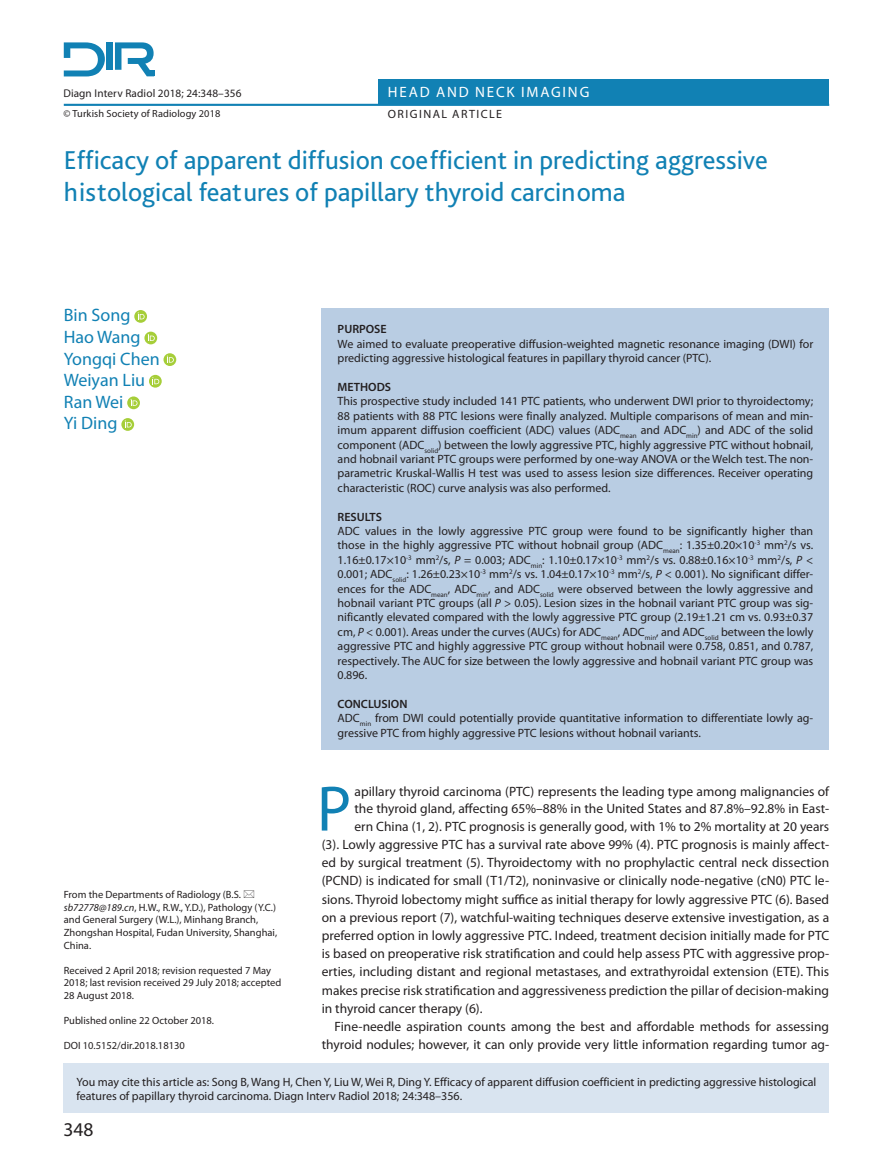
<style>
.page{position:relative;width:893px;height:1170px;background:#fff}
.page>*{position:absolute;margin:0;border:0;box-sizing:border-box;transform-origin:0 0}
.t1{font:64.65px "Myriad Pro";color:#1181b4}
.t2{font:27px/32.4px "Bliss Pro";color:#1181b4}
.t3{font:19.5px "Myriad Pro";color:#231f20}
.t4{font:18px "Myriad Pro";color:#1181b4}
.t5{font:15px "Myriad Pro";letter-spacing:.12em;color:#fff}
.t6{font:13.5px/18.1px "Myriad Pro";color:#231f20;text-align:right}
.t7{font:12px/14.4px "Myriad Pro";color:#231f20}
.t8{font:600 12px "Myriad Pro";color:#231f20}
.t9{font:12px "Myriad Pro";letter-spacing:.12em;color:#231f20}
.t10{font:11.25px "Myriad Pro";letter-spacing:.01em;color:#231f20}
.t11{font:10.5px/12.6px "Myriad Pro";color:#231f20}
.t12{font:10.35px "Myriad Pro";letter-spacing:.01em;color:#231f20}
.s1{font-style:italic}
</style>
<div class="page">
<svg style="left:134px;top:310px;width:13px;height:13px"></svg>
<svg style="left:138px;top:312px;width:7px;height:7px"></svg>
<svg style="left:144px;top:331px;width:13px;height:13px"></svg>
<svg style="left:148px;top:334px;width:7px;height:7px"></svg>
<svg style="left:163px;top:353px;width:13px;height:13px"></svg>
<svg style="left:167px;top:355px;width:7px;height:7px"></svg>
<svg style="left:149px;top:375px;width:13px;height:12px"></svg>
<svg style="left:152px;top:377px;width:7px;height:7px"></svg>
<svg style="left:127px;top:396px;width:13px;height:13px"></svg>
<svg style="left:131px;top:399px;width:7px;height:7px"></svg>
<svg style="left:121px;top:418px;width:13px;height:13px"></svg>
<svg style="left:125px;top:420px;width:7px;height:7px"></svg>
<div style="left:378px;top:79px;width:451px;height:26px;background:#1181b4"></div>
<hr style="left:64px;top:104px;width:765px;height:2px;background:#1181b4">
<div style="left:147px;top:70px;width:8px;height:6px;background:#1181b4"></div>
<div style="left:106px;top:42px;width:7px;height:28px;background:#1181b4"></div>
<svg style="left:64px;top:42px;width:41px;height:34px"></svg>
<svg style="left:115px;top:42px;width:39px;height:34px"></svg>
<div style="left:322px;top:308px;width:507px;height:441px;background:#b9cde3"></div>
<div style="left:64px;top:1063px;width:765px;height:50px;background:#d9e4f0"></div>
<p class="t10" style="left:63px;top:86px;width:180px">Diagn Interv Radiol 2018; 24:348–356</p>
<p class="t12" style="left:63px;top:107px;width:159px">© Turkish Society of Radiology 2018</p>
<p class="t5" style="left:388px;top:83px;width:203px">HEAD AND NECK IMAGING</p>
<p class="t9" style="left:388px;top:107px;width:116px">ORIGINAL ARTICLE</p>
<p class="t2" style="left:64px;top:143px;width:705px">Efficacy of apparent diffusion coefficient in predicting aggressive histological features of papillary thyroid carcinoma</p>
<p class="t4" style="left:64px;top:304px;width:68px">Bin Song</p>
<p class="t4" style="left:64px;top:326px;width:78px">Hao Wang</p>
<p class="t4" style="left:64px;top:347px;width:97px">Yongqi Chen</p>
<p class="t4" style="left:64px;top:369px;width:83px">Weiyan Liu</p>
<p class="t4" style="left:64px;top:390px;width:61px">Ran Wei</p>
<p class="t4" style="left:64px;top:412px;width:55px">Yi Ding</p>
<p class="t11" style="left:64px;top:888px;width:215px">From the Departments of Radiology (B.S. <span class="s1">sb72778@189.cn</span>, H.W., R.W., Y.D.), Pathology (Y.C.) and General Surgery (W.L.), Minhang Branch, Zhongshan Hospital, Fudan University, Shanghai, China.</p>
<p class="t11" style="left:64px;top:963px;width:219px">Received 2 April 2018; revision requested 7 May<br>2018; last revision received 29 July 2018; accepted<br>28 August 2018.</p>
<p class="t11" style="left:64px;top:1014px;width:152px">Published online 22 October 2018.</p>
<p class="t11" style="left:64px;top:1039px;width:123px">DOI 10.5152/dir.2018.18130</p>
<p class="t8" style="left:338px;top:321px;width:51px">PURPOSE</p>
<p class="t7" style="left:338px;top:336px;width:477px">We aimed to evaluate preoperative diffusion-weighted magnetic resonance imaging (DWI) for predicting aggressive histological features in papillary thyroid cancer (PTC).</p>
<p class="t8" style="left:338px;top:379px;width:55px">METHODS</p>
<p class="t7" style="left:338px;top:394px;width:477px;text-align:justify">This prospective study included 141 PTC patients, who underwent DWI prior to thyroidectomy; 88 patients with 88 PTC lesions were finally analyzed. Multiple comparisons of mean and min&shy;imum apparent diffusion coefficient (ADC) values (ADC<sub>mean</sub> and ADC<sub>min</sub>) and ADC of the solid component (ADC<sub>solid</sub>) between the lowly aggressive PTC, highly aggressive PTC without hobnail, and hobnail variant PTC groups were performed by one-way ANOVA or the Welch test. The non&shy;parametric Kruskal-Wallis H test was used to assess lesion size differences. Receiver operating characteristic (ROC) curve analysis was also performed.</p>
<p class="t8" style="left:338px;top:509px;width:46px">RESULTS</p>
<p class="t7" style="left:338px;top:523px;width:477px;text-align:justify">ADC values in the lowly aggressive PTC group were found to be significantly higher than those in the highly aggressive PTC without hobnail group (ADC<sub>mean</sub>: 1.35±0.20×10<sup>-3</sup> mm<sup>2</sup>/s vs.<br>1.16±0.17×10<sup>-3</sup> mm<sup>2</sup>/s, <span class="s1">P</span> = 0.003; ADC<sub>min</sub>: 1.10±0.17×10<sup>-3</sup> mm<sup>2</sup>/s vs. 0.88±0.16×10<sup>-3</sup> mm<sup>2</sup>/s, <span class="s1">P</span> &lt; 0.001; ADC<sub>solid</sub>: 1.26±0.23×10<sup>-3</sup> mm<sup>2</sup>/s vs. 1.04±0.17×10<sup>-3</sup> mm<sup>2</sup>/s, <span class="s1">P</span> &lt; 0.001). No significant differ&shy;ences for the ADC<sub>mean</sub>, ADC<sub>min</sub>, and ADC<sub>solid</sub> were observed between the lowly aggressive and hobnail variant PTC groups (all <span class="s1">P</span> &gt; 0.05). Lesion sizes in the hobnail variant PTC group was sig&shy;nificantly elevated compared with the lowly aggressive PTC group (2.19±1.21 cm vs. 0.93±0.37 cm, <span class="s1">P</span> &lt; 0.001). Areas under the curves (AUCs) for ADC<sub>mean</sub>, ADC<sub>min</sub>, and ADC<sub>solid</sub> between the lowly aggressive PTC and highly aggressive PTC group without hobnail were 0.758, 0.851, and 0.787, respectively. The AUC for size between the lowly aggressive and hobnail variant PTC group was 0.896.</p>
<p class="t8" style="left:338px;top:696px;width:71px">CONCLUSION</p>
<p class="t7" style="left:338px;top:710px;width:477px">ADC<sub>min</sub> from DWI could potentially provide quantitative information to differentiate lowly ag&shy;gressive PTC from highly aggressive PTC lesions without hobnail variants.</p>
<p class="t1" style="left:317px;top:769px;width:36px">P</p>
<p class="t6" style="left:354px;top:782px;width:476px">apillary thyroid carcinoma (PTC) represents the leading type among malignancies of</p>
<p class="t6" style="left:354px;top:799px;width:476px">the thyroid gland, affecting 65%–88% in the United States and 87.8%–92.8% in East-</p>
<p class="t6" style="left:354px;top:816px;width:476px">ern China (1, 2). PTC prognosis is generally good, with 1% to 2% mortality at 20 years</p>
<p class="t6" style="left:322px;top:834px;width:509px">(3). Lowly aggressive PTC has a survival rate above 99% (4). PTC prognosis is mainly affect-</p>
<p class="t6" style="left:322px;top:853px;width:509px">ed by surgical treatment (5). Thyroidectomy with no prophylactic central neck dissection</p>
<p class="t6" style="left:322px;top:871px;width:509px">(PCND) is indicated for small (T1/T2), noninvasive or clinically node-negative (cN0) PTC le-</p>
<p class="t6" style="left:322px;top:889px;width:509px">sions. Thyroid lobectomy might suffice as initial therapy for lowly aggressive PTC (6). Based</p>
<p class="t6" style="left:322px;top:907px;width:509px">on a previous report (7), watchful-waiting techniques deserve extensive investigation, as a</p>
<p class="t6" style="left:322px;top:926px;width:509px">preferred option in lowly aggressive PTC. Indeed, treatment decision initially made for PTC</p>
<p class="t6" style="left:322px;top:944px;width:509px">is based on preoperative risk stratification and could help assess PTC with aggressive prop-</p>
<p class="t6" style="left:322px;top:962px;width:509px">erties, including distant and regional metastases, and extrathyroidal extension (ETE). This</p>
<p class="t6" style="left:322px;top:980px;width:509px">makes precise risk stratification and aggressiveness prediction the pillar of decision-making</p>
<p class="t6" style="left:322px;top:998px;width:162px">in thyroid cancer therapy (6).</p>
<p class="t6" style="left:322px;top:1017px;width:509px">Fine-needle aspiration counts among the best and affordable methods for assessing thyroid nodules; however, it can only provide very little information regarding tumor ag-</p>
<p class="t7" style="left:77px;top:1074px;width:741px">You may cite this article as: Song B, Wang H, Chen Y, Liu W, Wei R, Ding Y. Efficacy of apparent diffusion coefficient in predicting aggressive histological features of papillary thyroid carcinoma. Diagn Interv Radiol 2018; 24:348–356.</p>
<p class="t3" style="left:64px;top:1116px;width:32px">348</p>
</div>
